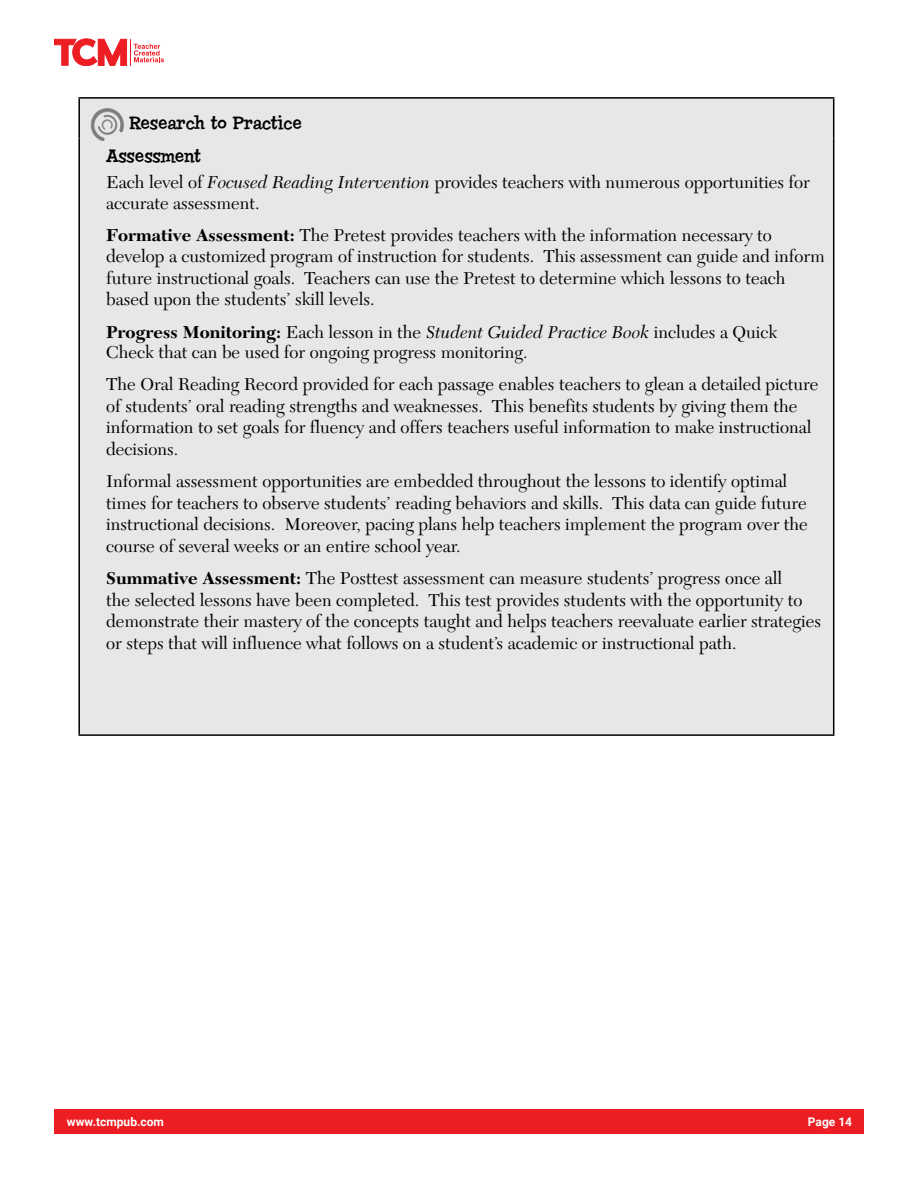
<style>
.page{position:relative;width:918px;height:1188px;background:#fff}
.page>*{position:absolute;margin:0;border:0;box-sizing:border-box;transform-origin:0 0}
.t1{font:18px/21.6px "New Caledonia LT Std";color:#000}
.t2{font:18px/32.4px "Chowderhead";letter-spacing:.01em;color:#000}
.t3{font:700 12px "Roboto";color:#fff}
.s1{font-style:italic}
.s2{font-weight:700}
</style>
<div class="page">
<div style="left:54px;top:1110px;width:810px;height:24px;background:#ed1d24"></div>
<svg style="left:54px;top:39px;width:110px;height:27px"></svg>
<div style="left:80px;top:99px;width:753px;height:635px;background:#e6e7e8"></div>
<hr style="left:78px;top:97px;width:756px;height:2px;background:#000">
<hr style="left:78px;top:99px;width:2px;height:39px;background:#000">
<hr style="left:833px;top:99px;width:1px;height:39px;background:#000">
<hr style="left:78px;top:138px;width:2px;height:596px;background:#000">
<hr style="left:833px;top:138px;width:1px;height:596px;background:#000">
<hr style="left:78px;top:734px;width:756px;height:2px;background:#000">
<img style="left:88px;top:107px;width:41px;height:34px">
<p class="t2" style="left:106px;top:107px;width:197px;text-indent:23px">Research to Practice<br>Assessment</p>
<p class="t1" style="left:106px;top:172px;width:705px;line-height:20.7px">Each level of <span class="s1">Focused Reading Intervention</span> provides teachers with numerous opportunities for accurate assessment.</p>
<p class="t1" style="left:106px;top:224px;width:720px"><span class="s2">Formative Assessment:</span> The Pretest provides teachers with the information necessary to develop a customized program of instruction for students. This assessment can guide and inform future instructional goals. Teachers can use the Pretest to determine which lessons to teach based upon the students’ skill levels.</p>
<p class="t1" style="left:106px;top:322px;width:673px;line-height:20.7px"><span class="s2">Progress Monitoring:</span> Each lesson in the <span class="s1">Student Guided Practice Book</span> includes a Quick<br>Check that can be used for ongoing progress monitoring.</p>
<p class="t1" style="left:106px;top:374px;width:714px">The Oral Reading Record provided for each passage enables teachers to glean a detailed picture of students’ oral reading strengths and weaknesses. This benefits students by giving them the information to set goals for fluency and offers teachers useful information to make instructional decisions.</p>
<p class="t1" style="left:106px;top:471px;width:703px">Informal assessment opportunities are embedded throughout the lessons to identify optimal times for teachers to observe students’ reading behaviors and skills. This data can guide future instructional decisions. Moreover, pacing plans help teachers implement the program over the course of several weeks or an entire school year.</p>
<p class="t1" style="left:106px;top:568px;width:716px"><span class="s2">Summative Assessment:</span> The Posttest assessment can measure students’ progress once all<br>the selected lessons have been completed. This test provides students with the opportunity to demonstrate their mastery of the concepts taught and helps teachers reevaluate earlier strategies or steps that will influence what follows on a student’s academic or instructional path.</p>
<p class="t3" style="left:67px;top:1113px;width:99px">www.tcmpub.com</p>
<p class="t3" style="left:808px;top:1113px;width:46px">Page 14</p>
</div>
